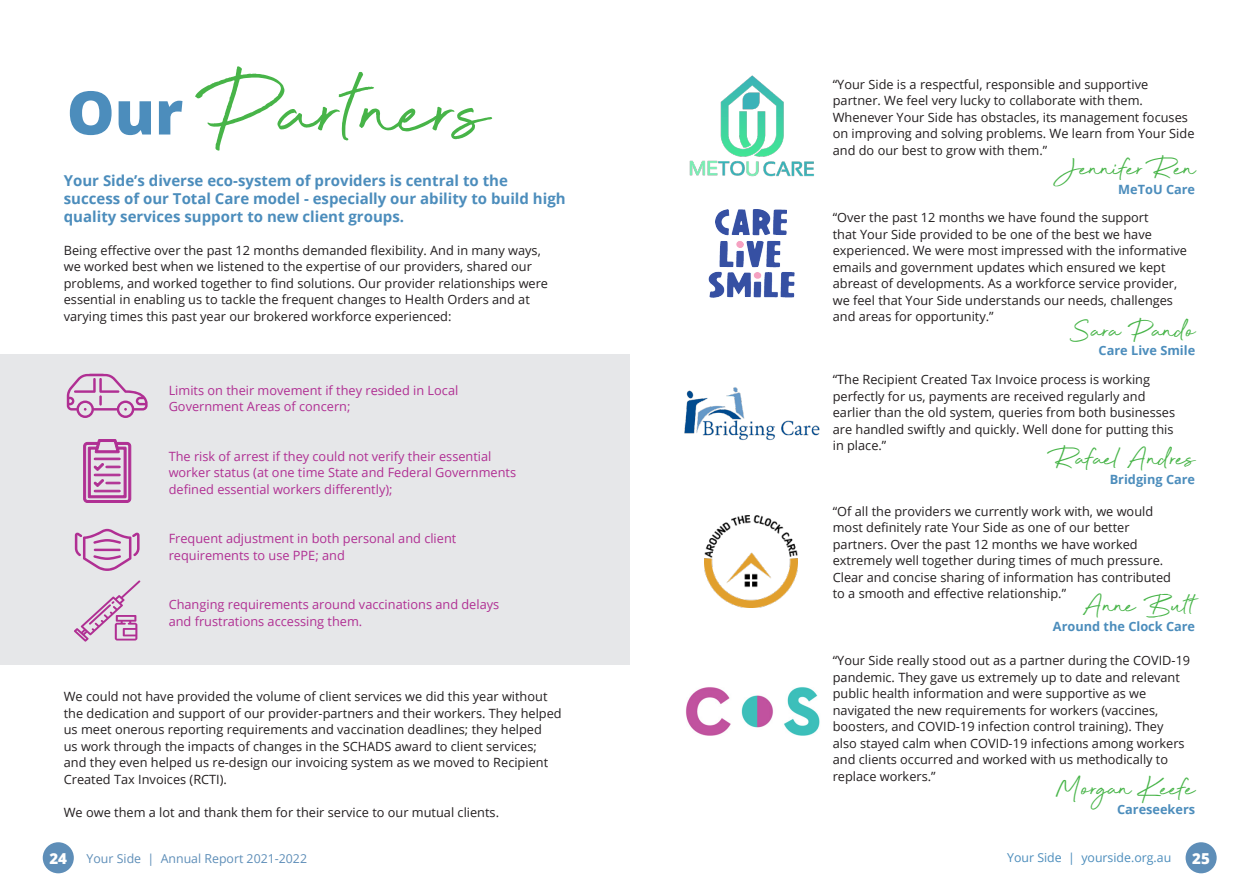
<style>
.page{position:relative;width:1259px;height:893px;background:#fff}
.page>*{position:absolute;margin:0;border:0;box-sizing:border-box;transform-origin:0 0}
.t1{font:115.95px "Beyond Infinity";color:#47b448}
.t2{font:800 60px "Open Sans";color:#4c8dbc}
.t3{font:33.6px "Beyond Infinity";color:#47b448}
.t4{font:700 15px/18px "Open Sans";color:#4c8dbc}
.t5{font:800 15px "Open Sans";color:#fff}
.t6{font:12.75px/16.5px "Open Sans";color:#231f20}
.t7{font:12.75px/16.5px "Open Sans";color:#b02f93}
.t8{font:700 12.75px "Open Sans";color:#4c8dbc}
.t9{font:12.3px "Open Sans";color:#5e8eb8}
.t10{font:12.3px "Open Sans";color:#4c8dbc}
</style>
<div class="page">
<div style="left:0;top:354px;width:629px;height:311px;background:#e6e7e9"></div>
<div style="left:43px;top:842px;width:31px;height:31px;background:#5e8eb8;border-radius:50%"></div>
<svg style="left:74px;top:580px;width:66px;height:62px"></svg>
<svg style="left:75px;top:529px;width:65px;height:42px"></svg>
<hr style="left:94px;top:549px;width:27px;height:2px;background:#b02f93">
<svg style="left:83px;top:439px;width:49px;height:64px"></svg>
<svg style="left:67px;top:374px;width:81px;height:44px"></svg>
<div style="left:1185px;top:842px;width:31px;height:31px;background:#5e8eb8;border-radius:50%"></div>
<img style="left:684px;top:387px;width:136px;height:53px">
<img style="left:704px;top:515px;width:93px;height:93px">
<img style="left:715px;top:209px;width:71px;height:27px">
<img style="left:719px;top:240px;width:62px;height:27px">
<img style="left:708px;top:271px;width:86px;height:27px">
<img style="left:689px;top:75px;width:125px;height:102px">
<img style="left:686px;top:687px;width:134px;height:49px">
<p class="t2" style="left:67px;top:67px;width:118px">Our</p>
<p class="t1" style="left:197px;top:50px;width:293px">Partners</p>
<p class="t4" style="left:64px;top:171px;width:503px">Your Side’s diverse eco-system of providers is central to the success of our Total Care model - especially our ability to build high quality services support to new client groups.</p>
<p class="t6" style="left:64px;top:241px;width:486px">Being effective over the past 12 months demanded flexibility. And in many ways, we worked best when we listened to the expertise of our providers, shared our problems, and worked together to find solutions. Our provider relationships were essential in enabling us to tackle the frequent changes to Health Orders and at varying times this past year our brokered workforce experienced:</p>
<p class="t7" style="left:169px;top:381px;width:291px">Limits on their movement if they resided in Local<br>Government Areas of concern;</p>
<p class="t7" style="left:169px;top:447px;width:349px">The risk of arrest if they could not verify their essential worker status (at one time State and Federal Governments defined essential workers differently);</p>
<p class="t7" style="left:169px;top:530px;width:289px">Frequent adjustment in both personal and client requirements to use PPE; and</p>
<p class="t7" style="left:169px;top:596px;width:332px">Changing requirements around vaccinations and delays and frustrations accessing them.</p>
<p class="t6" style="left:64px;top:688px;width:499px">We could not have provided the volume of client services we did this year without the dedication and support of our provider-partners and their workers. They helped us meet onerous reporting requirements and vaccination deadlines; they helped<br>us work through the impacts of changes in the SCHADS award to client services; and they even helped us re-design our invoicing system as we moved to Recipient Created Tax Invoices (RCTI).</p>
<p class="t6" style="left:64px;top:804px;width:437px">We owe them a lot and thank them for their service to our mutual clients.</p>
<p class="t5" style="left:49px;top:847px;width:19px">24</p>
<p class="t9" style="left:87px;top:850px;width:222px">Your Side | Annual Report 2021-2022</p>
<p class="t6" style="left:833px;top:76px;width:363px">“Your Side is a respectful, responsible and supportive partner. We feel very lucky to collaborate with them.<br>Whenever Your Side has obstacles, its management focuses on improving and solving problems. We learn from Your Side and do our best to grow with them.”</p>
<p class="t3" style="left:1057px;top:151px;width:139px">Jennifer Ren</p>
<p class="t8" style="left:1118px;top:180px;width:78px">MeToU Care</p>
<p class="t6" style="left:833px;top:209px;width:356px">“Over the past 12 months we have found the support<br>that Your Side provided to be one of the best we have experienced. We were most impressed with the informative emails and government updates which ensured we kept abreast of developments. As a workforce service provider, we feel that Your Side understands our needs, challenges and areas for opportunity.”</p>
<p class="t3" style="left:1069px;top:312px;width:127px">Sara Pando</p>
<p class="t8" style="left:1098px;top:342px;width:98px">Care Live Smile</p>
<p class="t6" style="left:833px;top:371px;width:344px">“The Recipient Created Tax Invoice process is working perfectly for us, payments are received regularly and earlier than the old system, queries from both businesses are handled swiftly and quickly. Well done for putting this in place.”</p>
<p class="t3" style="left:1052px;top:441px;width:144px">Rafael Andres</p>
<p class="t8" style="left:1109px;top:470px;width:87px">Bridging Care</p>
<p class="t6" style="left:833px;top:502px;width:340px">“Of all the providers we currently work with, we would most definitely rate Your Side as one of our better partners. Over the past 12 months we have worked extremely well together during times of much pressure.<br>Clear and concise sharing of information has contributed to a smooth and effective relationship.”</p>
<p class="t3" style="left:1082px;top:588px;width:114px">Anne Butt</p>
<p class="t8" style="left:1053px;top:617px;width:144px">Around the Clock Care</p>
<p class="t6" style="left:833px;top:652px;width:359px">“Your Side really stood out as a partner during the COVID-19 pandemic. They gave us extremely up to date and relevant public health information and were supportive as we navigated the new requirements for workers (vaccines, boosters, and COVID-19 infection control training). They also stayed calm when COVID-19 infections among workers and clients occurred and worked with us methodically to replace workers.”</p>
<p class="t3" style="left:1055px;top:771px;width:141px">Morgan Keefe</p>
<p class="t8" style="left:1117px;top:800px;width:80px">Careseekers</p>
<p class="t10" style="left:1007px;top:849px;width:166px">Your Side | yourside.org.au</p>
<p class="t5" style="left:1192px;top:847px;width:19px">25</p>
</div>
